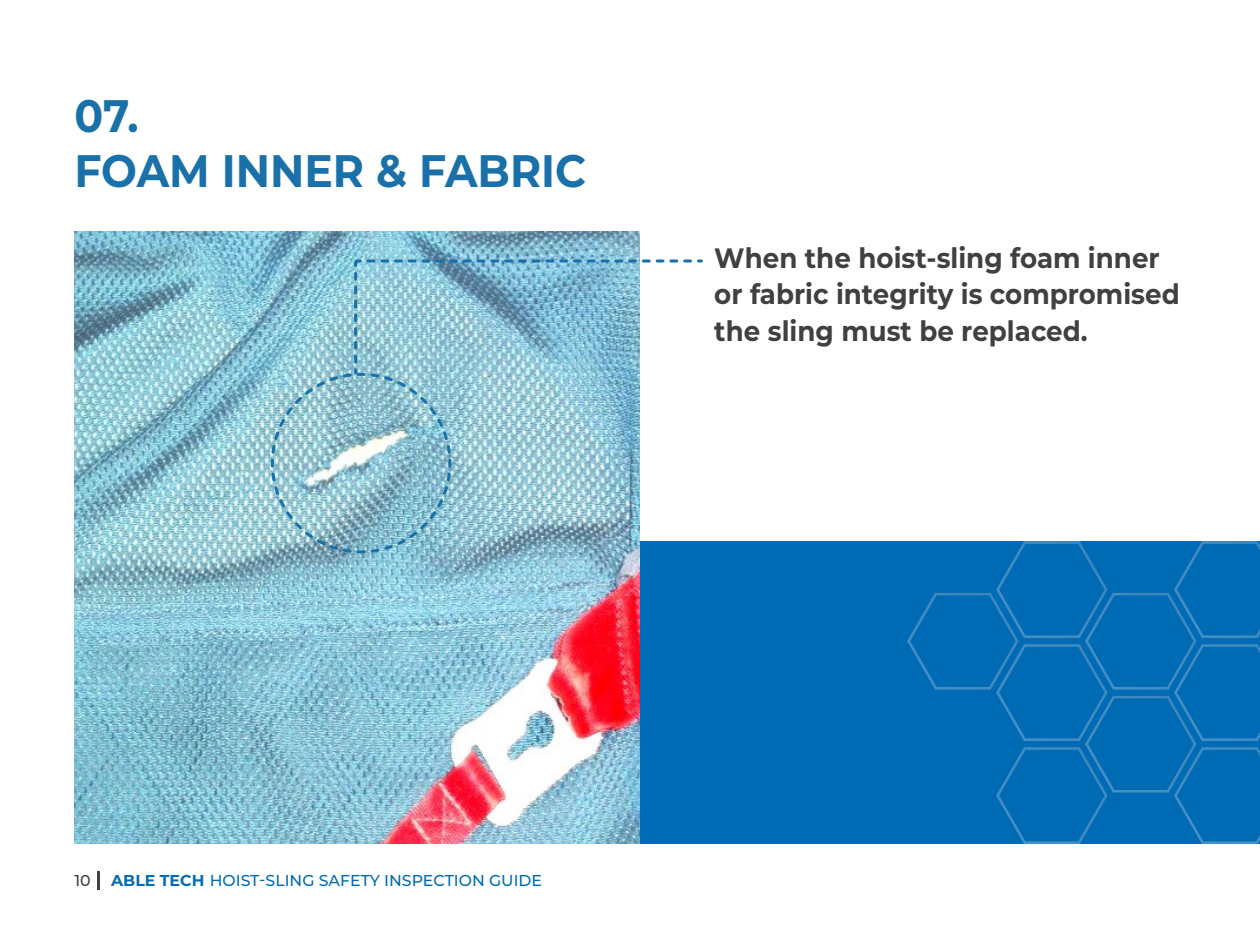
<style>
.page{position:relative;width:1260px;height:945px;background:#fff}
.page>*{position:absolute;margin:0;border:0;box-sizing:border-box;transform-origin:0 0}
.t1{font:700 45.5px/54.6px "Montserrat";color:#1a70a8;scale:.93 1}
.t2{font:700 28px/36.8px "Montserrat";color:#404040;scale:.93 1}
.t3{font:500 15.75px "Montserrat";color:#006bb5}
.t4{font:500 15.75px "Montserrat";color:#404040}
.s1{font-weight:700}
</style>
<div class="page">
<hr style="left:97px;top:871px;width:3px;height:19px;background:#404040">
<div style="left:364px;top:541px;width:896px;height:302px;background:#006bb5"></div>
<img style="left:908px;top:542px;width:352px;height:301px">
<img style="left:74px;top:231px;width:566px;height:612px">
<svg style="left:269px;top:258px;width:434px;height:297px"></svg>
<p class="t1" style="left:74px;top:87px;width:552px">07.<br>FOAM INNER &amp; FABRIC</p>
<p class="t2" style="left:714px;top:238px;width:502px">When the hoist-sling foam inner or fabric integrity is compromised the sling must be replaced.</p>
<p class="t4" style="left:74px;top:869px;width:18px">10</p>
<p class="t3" style="left:111px;top:869px;width:432px"><span class="s1">ABLE TECH</span> HOIST-SLING SAFETY INSPECTION GUIDE</p>
</div>
